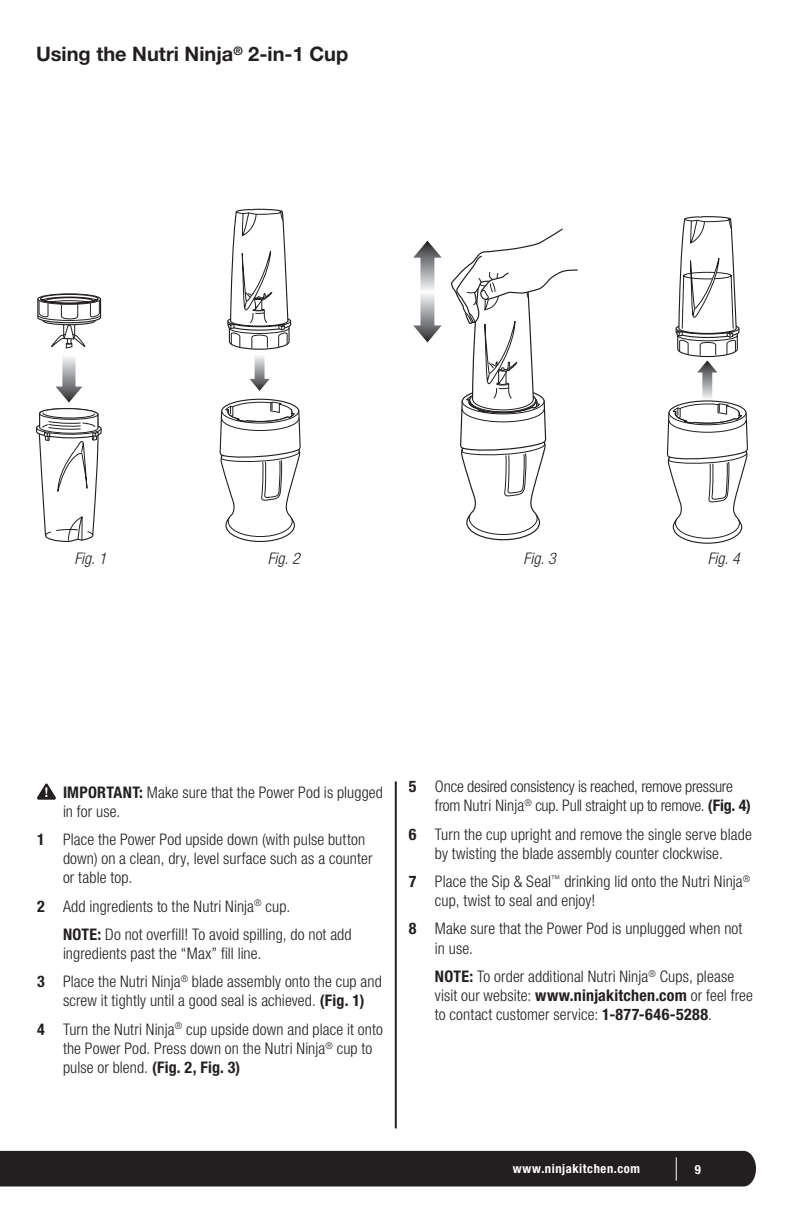
<style>
.page{position:relative;width:792px;height:1224px;background:#fff}
.page>*{position:absolute;margin:0;border:0;box-sizing:border-box;transform-origin:0 0}
.t1{font:700 20px "Helvetica Neue LT Std";color:#231f20}
.t2{font:300 condensed 16px/19.2px "Helvetica Neue LT Std";letter-spacing:.005em;color:#231f20}
.t3{font:italic 300 condensed 16px "Helvetica Neue LT Std";color:#231f20}
.t4{font:700 condensed 12.6px "Helvetica Neue LT Std";letter-spacing:.045em;color:#fff}
.s1{font-weight:700}
</style>
<div class="page">
<div style="left:0;top:1151px;width:756px;height:36px;background:#231f20"></div>
<svg style="left:37px;top:783px;width:19px;height:17px"></svg>
<hr style="left:395px;top:781px;width:2px;height:347px;background:#231f20">
<svg style="left:36px;top:293px;width:66px;height:249px"></svg>
<svg style="left:220px;top:398px;width:81px;height:144px"></svg>
<svg style="left:227px;top:209px;width:65px;height:182px"></svg>
<svg style="left:413px;top:241px;width:29px;height:101px"></svg>
<svg style="left:451px;top:229px;width:127px;height:311px"></svg>
<svg style="left:667px;top:216px;width:81px;height:328px"></svg>
<p class="t1" style="left:36px;top:42px;width:314px">Using the Nutri Ninja<sup>®</sup> 2-in-1 Cup</p>
<p class="t3" style="left:74px;top:549px;width:34px">Fig. 1</p>
<p class="t3" style="left:268px;top:549px;width:34px">Fig. 2</p>
<p class="t3" style="left:524px;top:549px;width:34px">Fig. 3</p>
<p class="t3" style="left:708px;top:549px;width:34px">Fig. 4</p>
<p class="t2" style="left:63px;top:782px;width:322px"><span class="s1">IMPORTANT:</span> Make sure that the Power Pod is plugged in for use.</p>
<p class="t2" style="left:63px;top:830px;width:311px;text-indent:-26px"><span class="s1">1</span> Place the Power Pod upside down (with pulse button down) on a clean, dry, level surface such as a counter or table top.</p>
<p class="t2" style="left:63px;top:892px;width:290px;line-height:28.2px;text-indent:-26px"><span class="s1">2</span> Add ingredients to the Nutri Ninja<sup>®</sup> cup.<br><span class="s1">NOTE:</span> Do not overfill! To avoid spilling, do not add</p>
<p class="t2" style="left:37px;top:939px;width:346px;line-height:28.2px;text-indent:26px">ingredients past the “Max” fill line.<br><span class="s1">3</span> Place the Nutri Ninja<sup>®</sup> blade assembly onto the cup and</p>
<p class="t2" style="left:37px;top:987px;width:347px;line-height:28.2px;text-align:center">screw it tightly until a good seal is achieved. <span class="s1">(Fig. 1)<br>4</span> Turn the Nutri Ninja<sup>®</sup> cup upside down and place it onto</p>
<p class="t2" style="left:63px;top:1039px;width:311px">the Power Pod. Press down on the Nutri Ninja<sup>®</sup> cup to pulse or blend. <span class="s1">(Fig. 2, Fig. 3)</span></p>
<p class="t2" style="left:435px;top:777px;width:317px;text-indent:-26px"><span class="s1">5</span> Once desired consistency is reached, remove pressure from Nutri Ninja<sup>®</sup> cup. Pull straight up to remove. <span class="s1">(Fig. 4)</span></p>
<p class="t2" style="left:409px;top:824px;width:344px;text-align:center"><span class="s1">6</span> Turn the cup upright and remove the single serve blade by twisting the blade assembly counter clockwise.</p>
<p class="t2" style="left:435px;top:872px;width:317px;text-indent:-26px"><span class="s1">7</span> Place the Sip &amp; Seal<sup>™</sup> drinking lid onto the Nutri Ninja<sup>® </sup>cup, twist to seal and enjoy!</p>
<p class="t2" style="left:435px;top:919px;width:309px;text-indent:-26px"><span class="s1">8</span> Make sure that the Power Pod is unplugged when not in use.</p>
<p class="t2" style="left:435px;top:966px;width:320px"><span class="s1">NOTE:</span> To order additional Nutri Ninja<sup>®</sup> Cups, please visit our website: <span class="s1">www.ninjakitchen.com</span> or feel free to contact customer service: <span class="s1">1-877-646-5288</span>.</p>
<p class="t4" style="left:513px;top:1161px;width:129px">www.ninjakitchen.com</p>
<p class="t4" style="left:695px;top:1161px;width:8px">9</p>
</div>
